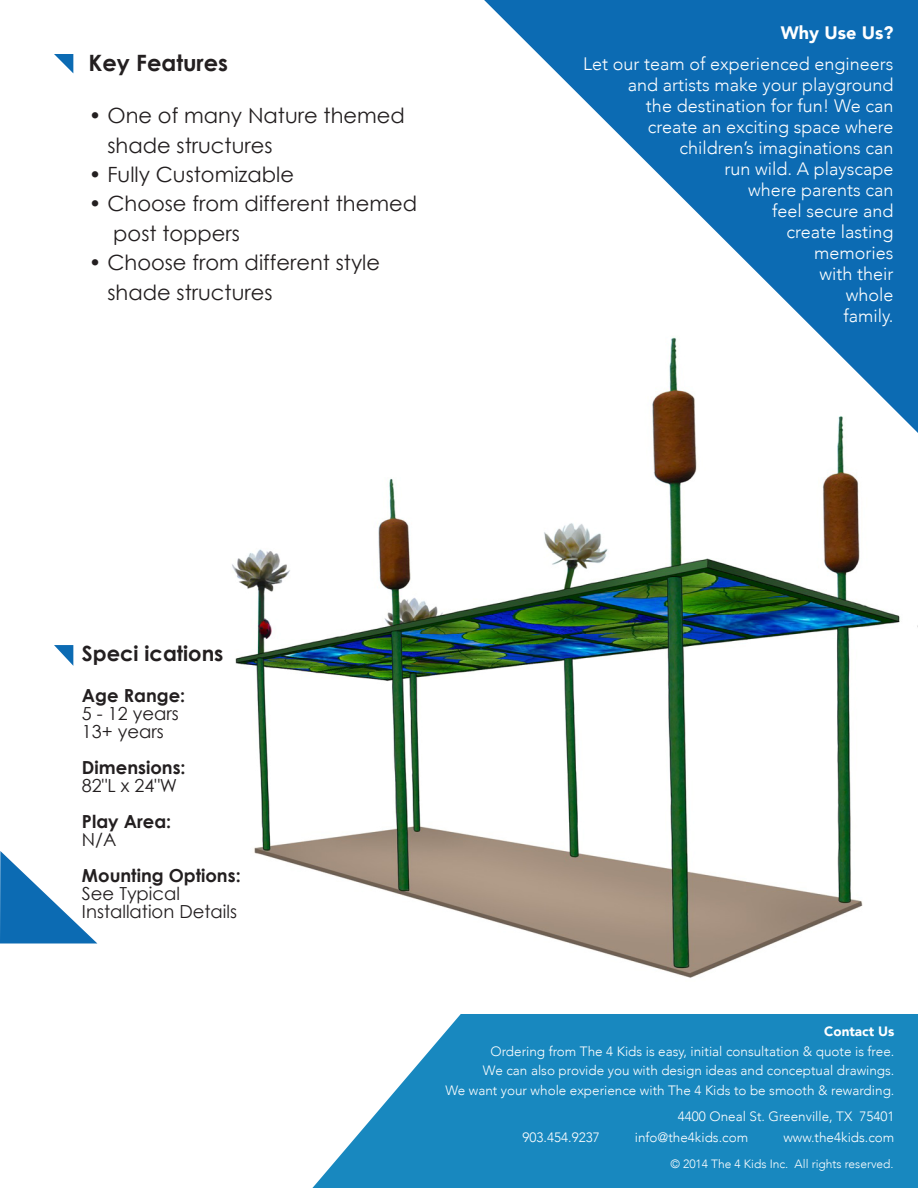
<style>
.page{position:relative;width:918px;height:1188px;background:#fff}
.page>*{position:absolute;margin:0;border:0;box-sizing:border-box;transform-origin:0 0}
.t1{font:700 22.5px "Century Gothic";color:#231f20}
.t2{font:21px/29.4px "Century Gothic";color:#231f20}
.t3{font:700 21px "Century Gothic";color:#231f20}
.t4{font:300 18px/21px "Avenir";color:#fff;text-align:right}
.t5{font:18px/18px "Century Gothic";color:#231f20}
.t6{font:700 18px/18px "Century Gothic";color:#231f20}
.t7{font:900 18px "Avenir";color:#fff}
.t8{font:300 13.5px "Avenir";color:#fff}
.t9{font:900 13.5px "Avenir";color:#fff}
.t10{font:300 12px "Avenir";color:#fff}
.s1{font-weight:700}
.s2{font-weight:400}
</style>
<div class="page">
<svg style="left:484px;top:0;width:434px;height:305px;fill:#0c6bb3"></svg>
<svg style="left:54px;top:54px;width:19px;height:19px"></svg>
<svg style="left:54px;top:645px;width:19px;height:21px"></svg>
<svg style="left:0;top:851px;width:97px;height:93px"></svg>
<svg style="left:312px;top:1091px;width:606px;height:97px;background:#2890c3"></svg>
<img style="left:232px;top:305px;width:686px;height:786px">
<p class="t1" style="left:89px;top:49px;width:141px">Key Features</p>
<p class="t2" style="left:107px;top:101px;width:299px;text-indent:-19px">• One of many Nature themed shade structures</p>
<p class="t2" style="left:89px;top:159px;width:207px">• Fully Customizable</p>
<p class="t2" style="left:113px;top:189px;width:305px;text-indent:-24px">• Choose from different themed post toppers</p>
<p class="t2" style="left:107px;top:248px;width:274px;text-indent:-19px">• Choose from different style shade structures</p>
<p class="t7" style="left:781px;top:17px;width:114px">Why Use Us?</p>
<p class="t4" style="left:583px;top:53px;width:312px">Let our team of experienced engineers and artists make your playground</p>
<p class="t4" style="left:646px;top:95px;width:249px">the destination for fun! We can</p>
<p class="t4" style="left:648px;top:116px;width:247px">create an exciting space where</p>
<p class="t4" style="left:679px;top:137px;width:216px">children’s imaginations can</p>
<p class="t4" style="left:724px;top:158px;width:171px">run wild. A playscape</p>
<p class="t4" style="left:748px;top:179px;width:147px">where parents can</p>
<p class="t4" style="left:772px;top:200px;width:123px">feel secure and</p>
<p class="t4" style="left:786px;top:221px;width:109px">create lasting</p>
<p class="t4" style="left:814px;top:242px;width:81px">memories</p>
<p class="t4" style="left:819px;top:263px;width:76px">with their whole</p>
<p class="t4" style="left:843px;top:305px;width:52px">family.</p>
<p class="t3" style="left:82px;top:640px;width:143px">Speci ications</p>
<p class="t5" style="left:82px;top:686px;width:105px"><span class="s1">Age Range:<br></span>5 - 12 years<br>13+ years</p>
<p class="t6" style="left:82px;top:758px;width:105px">Dimensions:<br><span class="s2">82"L x 24"W</span></p>
<p class="t6" style="left:82px;top:812px;width:91px">Play Area:<br><span class="s2">N/A</span></p>
<p class="t5" style="left:82px;top:866px;width:160px"><span class="s1">Mounting Options:<br></span>See Typical<br>Installation Details</p>
<p class="t9" style="left:824px;top:1020px;width:72px">Contact Us</p>
<p class="t8" style="left:490px;top:1043px;width:406px">Ordering from The 4 Kids is easy, initial consultation &amp; quote is free.</p>
<p class="t8" style="left:483px;top:1062px;width:413px">We can also provide you with design ideas and conceptual drawings.</p>
<p class="t8" style="left:445px;top:1082px;width:451px">We want your whole experience with The 4 Kids to be smooth &amp; rewarding.</p>
<p class="t8" style="left:678px;top:1108px;width:218px">4400 Oneal St. Greenville, TX 75401</p>
<p class="t8" style="left:523px;top:1129px;width:79px">903.454.9237</p>
<p class="t8" style="left:635px;top:1129px;width:115px">info@the4kids.com</p>
<p class="t8" style="left:783px;top:1129px;width:113px">www.the4kids.com</p>
<p class="t10" style="left:670px;top:1157px;width:225px">© 2014 The 4 Kids Inc. All rights reserved.</p>
</div>
